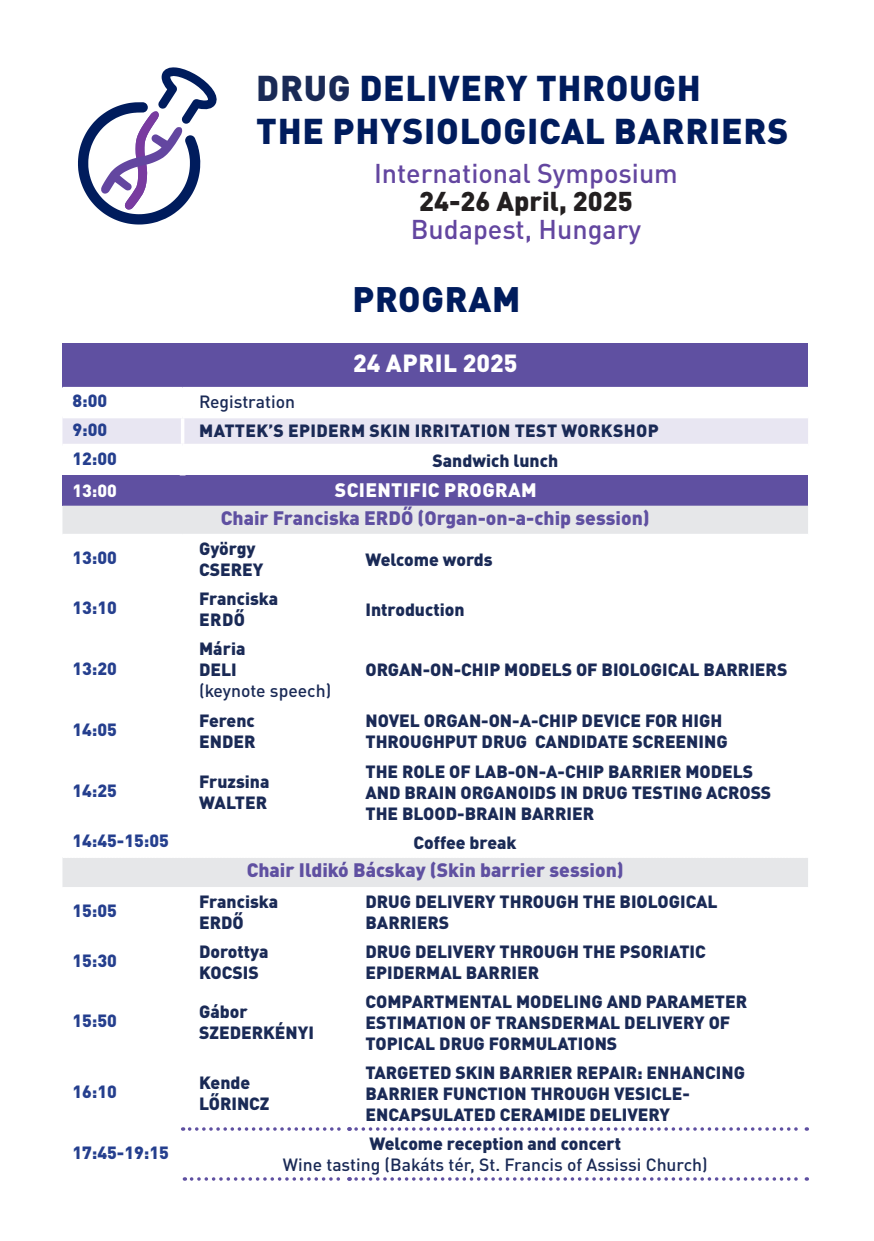
<style>
.page{position:relative;width:874px;height:1241px;background:#fff}
.page>*{position:absolute;margin:0;border:0;box-sizing:border-box;transform-origin:0 0}
.t1{font:900 35.35px "DIN Pro";letter-spacing:.02em;color:#001c5d}
.t2{font:900 35px "DIN Pro";letter-spacing:.02em;color:#001c5d}
.t3{font:500 26.95px/27.7px "DIN Pro";color:#6346a0;text-align:center}
.t4{font:900 24.5px "DIN Pro";letter-spacing:.01em;color:#fff}
.t5{font:900 19.25px "DIN Pro";color:#5f50a1}
.t6{font:900 19.25px "DIN Pro";letter-spacing:.02em;color:#fff}
.t7{font:900 17.5px/21px "DIN Pro";color:#1a2a56}
.t8{font:900 17.5px "DIN Pro";color:#253f8e}
.t9{font:500 17.5px "DIN Pro";color:#1a2a56}
.t10{font:900 17.5px "DIN Pro";letter-spacing:.02em;color:#1a2a56}
.t11{font:900 17.5px "DIN Pro";color:#fff}
.s1{color:#1a2a56}
.s2{font-weight:900;color:#231f20}
</style>
<div class="page">
<svg style="left:78px;top:67px;width:139px;height:157px"></svg>
<div style="left:62px;top:343px;width:745px;height:44px;background:#5f50a1"></div>
<div style="left:62px;top:418px;width:745px;height:25px;background:#e8e6f2"></div>
<div style="left:62px;top:475px;width:745px;height:30px;background:#5f50a1"></div>
<div style="left:62px;top:505px;width:745px;height:28px;background:#e6e7e9"></div>
<svg style="left:62px;top:858px;width:745px;height:270px"></svg>
<hr style="left:182px;top:1127px;width:167px;height:3px;background:#fff">
<hr style="left:349px;top:1127px;width:456px;height:3px;background:#fff">
<svg style="left:350px;top:1177px;width:6px;height:3px"></svg>
<div style="left:346px;top:937px;width:6px;height:49px;background:#fff"></div>
<div style="left:346px;top:987px;width:6px;height:70px;background:#fff"></div>
<div style="left:346px;top:1058px;width:6px;height:69px;background:#fff"></div>
<div style="left:346px;top:887px;width:6px;height:49px;background:#fff"></div>
<hr style="left:62px;top:936px;width:119px;height:1px;background:#fff">
<hr style="left:184px;top:936px;width:165px;height:1px;background:#fff">
<hr style="left:349px;top:936px;width:458px;height:1px;background:#fff">
<hr style="left:62px;top:986px;width:119px;height:1px;background:#fff">
<hr style="left:184px;top:986px;width:165px;height:1px;background:#fff">
<hr style="left:349px;top:986px;width:458px;height:1px;background:#fff">
<hr style="left:62px;top:1057px;width:119px;height:1px;background:#fff">
<hr style="left:184px;top:1057px;width:165px;height:1px;background:#fff">
<hr style="left:349px;top:1057px;width:458px;height:1px;background:#fff">
<hr style="left:181px;top:887px;width:3px;height:49px;background:#fff">
<hr style="left:181px;top:936px;width:3px;height:50px;background:#fff">
<hr style="left:181px;top:986px;width:3px;height:71px;background:#fff">
<hr style="left:181px;top:1057px;width:3px;height:70px;background:#fff">
<hr style="left:181px;top:418px;width:3px;height:25px;background:#fff">
<svg style="left:62px;top:443px;width:119px;height:1px"></svg>
<svg style="left:184px;top:443px;width:165px;height:1px"></svg>
<svg style="left:349px;top:443px;width:458px;height:1px"></svg>
<svg style="left:62px;top:1127px;width:121px;height:3px"></svg>
<svg style="left:189px;top:1127px;width:161px;height:3px"></svg>
<svg style="left:356px;top:1127px;width:450px;height:3px"></svg>
<svg style="left:191px;top:1177px;width:159px;height:3px"></svg>
<svg style="left:356px;top:1177px;width:450px;height:3px"></svg>
<p class="t1" style="left:256px;top:58px;width:446px"><span class="s1">DRUG</span> DELIVERY THROUGH</p>
<p class="t1" style="left:256px;top:101px;width:533px">THE PHYSIOLOGICAL BARRIERS</p>
<p class="t3" style="left:374px;top:156px;width:305px">International Symposium<br><span class="s2">24-26 April, 2025<br></span>Budapest, Hungary</p>
<p class="t2" style="left:352px;top:269px;width:169px">PROGRAM</p>
<p class="t4" style="left:353px;top:342px;width:166px">24 APRIL 2025</p>
<p class="t8" style="left:72px;top:385px;width:36px">8:00</p>
<p class="t9" style="left:199px;top:388px;width:97px">Registration</p>
<p class="t8" style="left:72px;top:414px;width:36px">9:00</p>
<p class="t10" style="left:199px;top:416px;width:460px">MATTEK’S EPIDERM SKIN IRRITATION TEST WORKSHOP</p>
<p class="t8" style="left:72px;top:443px;width:46px">12:00</p>
<p class="t7" style="left:432px;top:447px;width:127px">Sandwich lunch</p>
<p class="t11" style="left:72px;top:476px;width:46px">13:00</p>
<p class="t6" style="left:335px;top:474px;width:203px">SCIENTIFIC PROGRAM</p>
<p class="t5" style="left:221px;top:501px;width:430px">Chair Franciska ERDŐ (Organ-on-a-chip session)</p>
<p class="t8" style="left:72px;top:542px;width:46px">13:00</p>
<p class="t7" style="left:199px;top:536px;width:58px">György</p>
<p class="t7" style="left:199px;top:557px;width:66px">CSEREY</p>
<p class="t7" style="left:365px;top:546px;width:129px">Welcome words</p>
<p class="t8" style="left:72px;top:592px;width:46px">13:10</p>
<p class="t8" style="left:72px;top:653px;width:46px">13:20</p>
<p class="t8" style="left:72px;top:714px;width:46px">14:05</p>
<p class="t8" style="left:72px;top:775px;width:46px">14:25</p>
<p class="t7" style="left:199px;top:586px;width:80px">Franciska</p>
<p class="t7" style="left:199px;top:607px;width:47px">ERDŐ</p>
<p class="t7" style="left:365px;top:596px;width:101px">Introduction</p>
<p class="t7" style="left:199px;top:636px;width:48px">Mária</p>
<p class="t7" style="left:199px;top:657px;width:39px">DELI</p>
<p class="t9" style="left:199px;top:676px;width:134px">(keynote speech)</p>
<p class="t7" style="left:199px;top:707px;width:57px">Ferenc</p>
<p class="t7" style="left:199px;top:728px;width:58px">ENDER</p>
<p class="t7" style="left:199px;top:769px;width:72px">Fruzsina</p>
<p class="t7" style="left:199px;top:790px;width:69px">WALTER</p>
<p class="t7" style="left:365px;top:657px;width:423px">ORGAN-ON-CHIP MODELS OF BIOLOGICAL BARRIERS</p>
<p class="t7" style="left:365px;top:707px;width:363px">NOVEL ORGAN-ON-A-CHIP DEVICE FOR HIGH<br>THROUGHPUT DRUG CANDIDATE SCREENING</p>
<p class="t7" style="left:365px;top:758px;width:407px">THE ROLE OF LAB-ON-A-CHIP BARRIER MODELS<br>AND BRAIN ORGANOIDS IN DRUG TESTING ACROSS<br>THE BLOOD-BRAIN BARRIER</p>
<p class="t8" style="left:72px;top:825px;width:98px">14:45-15:05</p>
<p class="t7" style="left:413px;top:829px;width:104px">Coffee break</p>
<p class="t5" style="left:246px;top:853px;width:378px">Chair Ildikó Bácskay (Skin barrier session)</p>
<p class="t8" style="left:72px;top:895px;width:46px">15:05</p>
<p class="t7" style="left:199px;top:888px;width:80px">Franciska</p>
<p class="t7" style="left:199px;top:909px;width:46px">ERDŐ</p>
<p class="t7" style="left:365px;top:888px;width:353px">DRUG DELIVERY THROUGH THE BIOLOGICAL</p>
<p class="t7" style="left:365px;top:909px;width:85px">BARRIERS</p>
<p class="t8" style="left:72px;top:945px;width:46px">15:30</p>
<p class="t7" style="left:199px;top:938px;width:71px">Dorottya</p>
<p class="t7" style="left:199px;top:959px;width:61px">KOCSIS</p>
<p class="t8" style="left:72px;top:1005px;width:46px">15:50</p>
<p class="t8" style="left:72px;top:1076px;width:46px">16:10</p>
<p class="t7" style="left:199px;top:998px;width:50px">Gábor</p>
<p class="t7" style="left:199px;top:1019px;width:116px">SZEDERKÉNYI</p>
<p class="t7" style="left:199px;top:1069px;width:53px">Kende</p>
<p class="t7" style="left:199px;top:1090px;width:72px">LŐRINCZ</p>
<p class="t7" style="left:365px;top:938px;width:342px">DRUG DELIVERY THROUGH THE PSORIATIC</p>
<p class="t7" style="left:365px;top:959px;width:175px">EPIDERMAL BARRIER</p>
<p class="t7" style="left:365px;top:988px;width:383px">COMPARTMENTAL MODELING AND PARAMETER</p>
<p class="t7" style="left:365px;top:1009px;width:366px">ESTIMATION OF TRANSDERMAL DELIVERY OF</p>
<p class="t7" style="left:365px;top:1030px;width:253px">TOPICAL DRUG FORMULATIONS</p>
<p class="t7" style="left:365px;top:1059px;width:381px">TARGETED SKIN BARRIER REPAIR: ENHANCING</p>
<p class="t7" style="left:365px;top:1080px;width:326px">BARRIER FUNCTION THROUGH VESICLE-</p>
<p class="t7" style="left:365px;top:1101px;width:306px">ENCAPSULATED CERAMIDE DELIVERY</p>
<p class="t8" style="left:72px;top:1136px;width:98px">17:45-19:15</p>
<p class="t7" style="left:369px;top:1130px;width:253px">Welcome reception and concert</p>
<p class="t9" style="left:283px;top:1149px;width:426px">Wine tasting (Bakáts tér, St. Francis of Assissi Church)</p>
</div>
